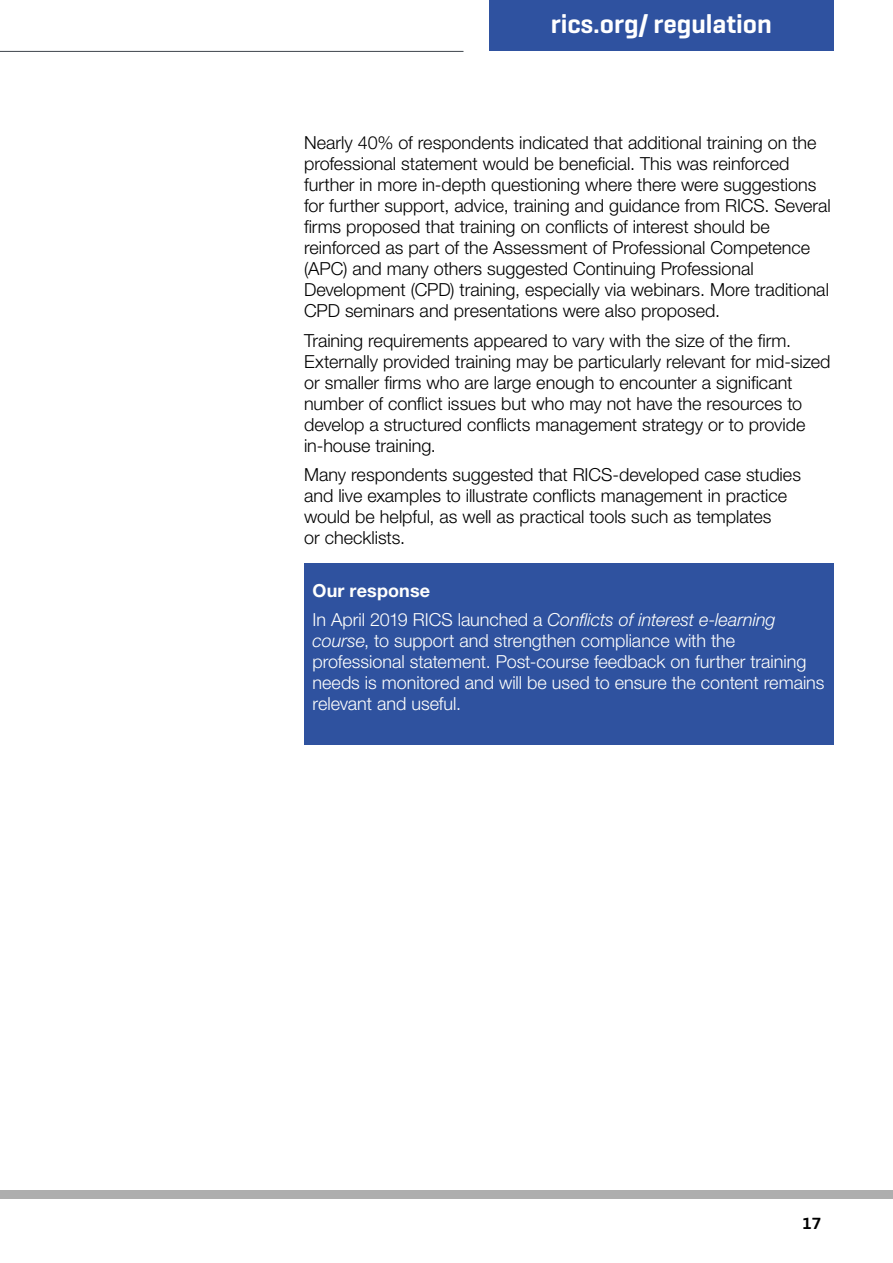
<style>
.page{position:relative;width:893px;height:1263px;background:#fff}
.page>*{position:absolute;margin:0;border:0;box-sizing:border-box;transform-origin:0 0}
.t1{font:600 27px "Geogrotesque";letter-spacing:-.005em;color:#fff}
.t2{font:300 18px/21px "Helvetica Neue LT Std";color:#000}
.t3{font:300 18px/21px "Helvetica Neue LT Std";color:#fffffd}
.t4{font:italic 300 18px/29.5px "Helvetica Neue LT Std";letter-spacing:-.005em;color:#fffffd}
.t5{font:600 16.5px "Geogrotesque";color:#000}
.s1{font-weight:700;font-style:normal}
.s2{font-style:normal}
.s3{font-style:italic}
</style>
<div class="page">
<div style="left:0;top:1191px;width:893px;height:8px;background:#aeaeae"></div>
<div style="left:489px;top:0;width:344px;height:51px;background:#2f52a0"></div>
<hr style="left:0;top:51px;width:463px;height:1px;background:#3d444c">
<div style="left:304px;top:563px;width:529px;height:182px;background:#2f529f"></div>
<h1 class="t1" style="left:551px;top:7px;width:222px">rics.org/ regulation</h1>
<p class="t2" style="left:304px;top:132px;width:528px">Nearly 40% of respondents indicated that additional training on the professional statement would be beneficial. This was reinforced further in more in-depth questioning where there were suggestions for further support, advice, training and guidance from RICS. Several firms proposed that training on conflicts of interest should be reinforced as part of the Assessment of Professional Competence (APC) and many others suggested Continuing Professional Development (CPD) training, especially via webinars. More traditional CPD seminars and presentations were also proposed.</p>
<p class="t2" style="left:304px;top:329px;width:528px">Training requirements appeared to vary with the size of the firm.<br>Externally provided training may be particularly relevant for mid-sized or smaller firms who are large enough to encounter a significant number of conflict issues but who may not have the resources to develop a structured conflicts management strategy or to provide in-house training.</p>
<p class="t2" style="left:304px;top:464px;width:498px">Many respondents suggested that RICS-developed case studies and live examples to illustrate conflicts management in practice would be helpful, as well as practical tools such as templates<br>or checklists.</p>
<p class="t4" style="left:313px;top:575px;width:464px"><span class="s1">Our response<br></span><span class="s2">In April 2019 RICS launched a</span> Conflicts of interest e-learning</p>
<p class="t3" style="left:313px;top:630px;width:513px"><span class="s3">course</span>, to support and strengthen compliance with the professional statement. Post-course feedback on further training needs is monitored and will be used to ensure the content remains relevant and useful.</p>
<p class="t5" style="left:802px;top:1213px;width:20px">17</p>
</div>
